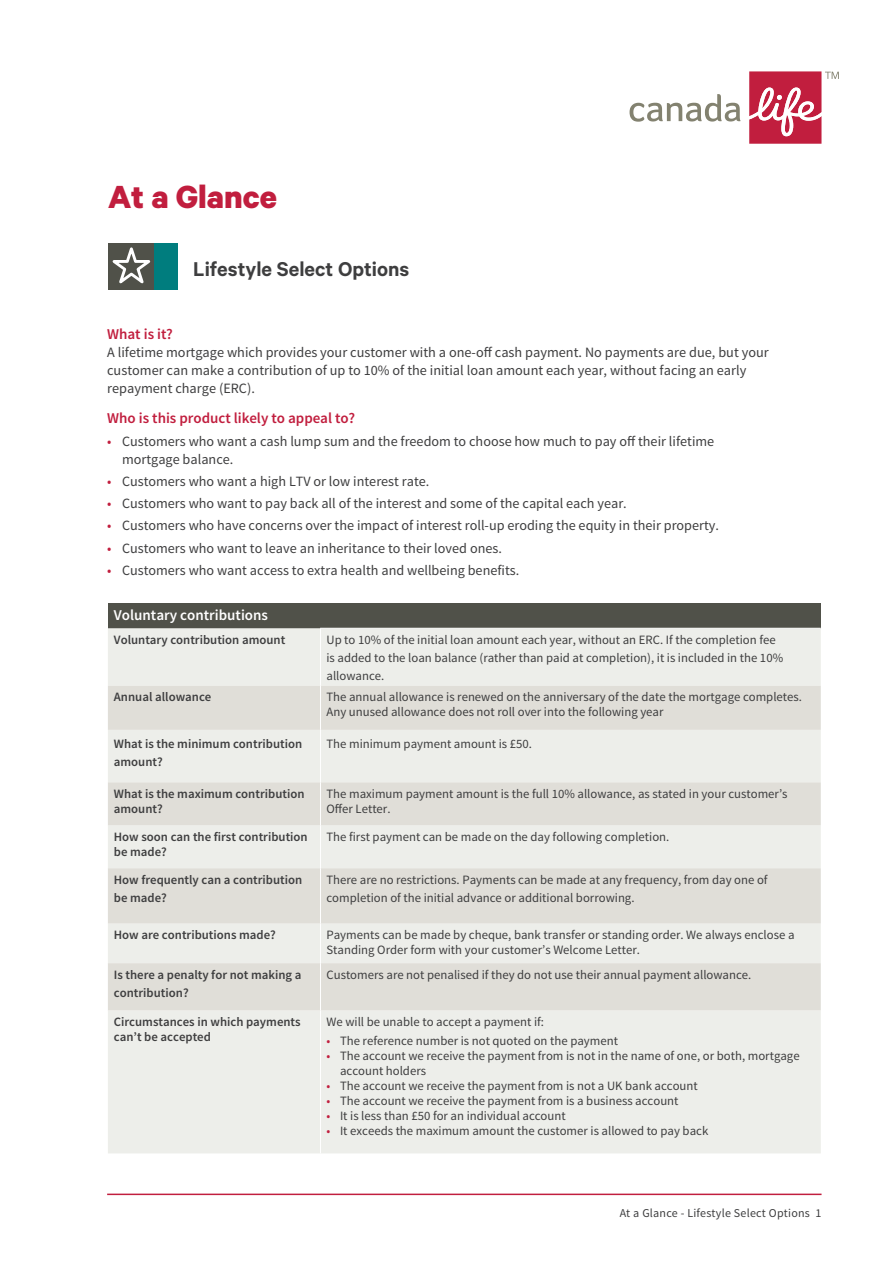
<style>
.page{position:relative;width:893px;height:1263px;background:#fff}
.page>*{position:absolute;margin:0;border:0;box-sizing:border-box;transform-origin:0 0}
.t1{font:700 36px "Calibre";color:#c11e3e}
.t2{font:600 22.5px "Calibre";color:#3e3e3f}
.t3{font:600 15px "Source Sans Pro";color:#c11e3e}
.t4{font:600 15px "Source Sans Pro";color:#fff}
.t5{font:14.25px/18px "Source Sans Pro";color:#3e3e3f}
.t6{font:14.1px/18px "Source Sans Pro";color:#3e3e3f}
.t7{font:12.75px/15px "Source Sans Pro";color:#3e3e3f}
.t8{font:600 12.75px/18px "Source Sans Pro";color:#3e3e3f}
.t9{font:12px "Source Sans Pro";letter-spacing:.02em;color:#3e3e3f}
.s1{color:#c11e3e}
</style>
<div class="page">
<hr style="left:107px;top:1193px;width:714px;height:2px;background:#c11e3e">
<div style="left:108px;top:603px;width:713px;height:25px;background:#505149"></div>
<div style="left:108px;top:628px;width:713px;height:525px;background:#edeeea"></div>
<svg style="left:108px;top:686px;width:713px;height:324px;background:#e5e4df"></svg>
<hr style="left:320px;top:628px;width:501px;height:1px;background:#fff">
<hr style="left:320px;top:629px;width:1px;height:57px;background:#fff">
<hr style="left:320px;top:686px;width:1px;height:44px;background:#fff">
<hr style="left:320px;top:730px;width:1px;height:52px;background:#fff">
<hr style="left:320px;top:782px;width:1px;height:43px;background:#fff">
<hr style="left:320px;top:825px;width:1px;height:43px;background:#fff">
<hr style="left:320px;top:868px;width:1px;height:55px;background:#fff">
<hr style="left:320px;top:923px;width:1px;height:40px;background:#fff">
<hr style="left:320px;top:963px;width:1px;height:47px;background:#fff">
<hr style="left:320px;top:1010px;width:1px;height:143px;background:#fff">
<div style="left:108px;top:243px;width:47px;height:47px;background:#505149"></div>
<svg style="left:112px;top:247px;width:39px;height:37px"></svg>
<div style="left:154px;top:243px;width:24px;height:47px;background:#007d7e"></div>
<svg style="left:630px;top:94px;width:110px;height:28px"></svg>
<svg style="left:749px;top:71px;width:90px;height:73px"></svg>
<h1 class="t1" style="left:108px;top:174px;width:170px">At a Glance</h1>
<h2 class="t2" style="left:193px;top:256px;width:217px">Lifestyle Select Options</h2>
<p class="t3" style="left:107px;top:324px;width:67px">What is it?</p>
<p class="t5" style="left:107px;top:343px;width:663px">A lifetime mortgage which provides your customer with a one-off cash payment. No payments are due, but your customer can make a contribution of up to 10% of the initial loan amount each year, without facing an early repayment charge (ERC).</p>
<p class="t3" style="left:107px;top:409px;width:249px">Who is this product likely to appeal to?</p>
<p class="t6" style="left:122px;top:432px;width:594px;text-indent:-15px"><span class="s1">•</span> Customers who want a cash lump sum and the freedom to choose how much to pay off their lifetime mortgage balance.</p>
<p class="t6" style="left:107px;top:472px;width:324px"><span class="s1">•</span> Customers who want a high LTV or low interest rate.</p>
<p class="t6" style="left:107px;top:495px;width:521px"><span class="s1">•</span> Customers who want to pay back all of the interest and some of the capital each year.</p>
<p class="t6" style="left:107px;top:517px;width:613px"><span class="s1">•</span> Customers who have concerns over the impact of interest roll-up eroding the equity in their property.</p>
<p class="t6" style="left:107px;top:539px;width:396px"><span class="s1">•</span> Customers who want to leave an inheritance to their loved ones.</p>
<p class="t6" style="left:107px;top:561px;width:414px"><span class="s1">•</span> Customers who want access to extra health and wellbeing benefits.</p>
<p class="t4" style="left:114px;top:606px;width:156px">Voluntary contributions</p>
<p class="t8" style="left:114px;top:631px;width:173px">Voluntary contribution amount</p>
<p class="t7" style="left:326px;top:631px;width:458px;line-height:18px">Up to 10% of the initial loan amount each year, without an ERC. If the completion fee is added to the loan balance (rather than paid at completion), it is included in the 10% allowance.</p>
<p class="t8" style="left:114px;top:688px;width:99px">Annual allowance</p>
<p class="t7" style="left:326px;top:690px;width:477px">The annual allowance is renewed on the anniversary of the date the mortgage completes.<br>Any unused allowance does not roll over into the following year</p>
<p class="t8" style="left:114px;top:735px;width:190px">What is the minimum contribution amount?</p>
<p class="t7" style="left:326px;top:736px;width:207px">The minimum payment amount is £50.</p>
<p class="t8" style="left:114px;top:786px;width:192px;line-height:15px">What is the maximum contribution amount?</p>
<p class="t7" style="left:326px;top:786px;width:463px">The maximum payment amount is the full 10% allowance, as stated in your customer’s<br>Offer Letter.</p>
<p class="t8" style="left:114px;top:829px;width:195px;line-height:15px">How soon can the first contribution be made?</p>
<p class="t7" style="left:326px;top:829px;width:344px">The first payment can be made on the day following completion.</p>
<p class="t8" style="left:114px;top:871px;width:190px">How frequently can a contribution be made?</p>
<p class="t7" style="left:326px;top:871px;width:443px;line-height:18px">There are no restrictions. Payments can be made at any frequency, from day one of completion of the initial advance or additional borrowing.</p>
<p class="t8" style="left:114px;top:926px;width:164px">How are contributions made?</p>
<p class="t7" style="left:326px;top:927px;width:469px">Payments can be made by cheque, bank transfer or standing order. We always enclose a<br>Standing Order form with your customer’s Welcome Letter.</p>
<p class="t8" style="left:114px;top:966px;width:189px">Is there a penalty for not making a contribution?</p>
<p class="t7" style="left:326px;top:967px;width:426px">Customers are not penalised if they do not use their annual payment allowance.</p>
<p class="t8" style="left:114px;top:1014px;width:188px;line-height:15px">Circumstances in which payments can’t be accepted</p>
<p class="t7" style="left:326px;top:1014px;width:219px">We will be unable to accept a payment if:</p>
<p class="t7" style="left:326px;top:1034px;width:293px"><span class="s1">•</span> The reference number is not quoted on the payment</p>
<p class="t7" style="left:340px;top:1049px;width:461px;text-indent:-14px"><span class="s1">•</span> The account we receive the payment from is not in the name of one, or both, mortgage account holders</p>
<p class="t7" style="left:326px;top:1079px;width:373px"><span class="s1">•</span> The account we receive the payment from is not a UK bank account</p>
<p class="t7" style="left:326px;top:1094px;width:354px"><span class="s1">•</span> The account we receive the payment from is a business account</p>
<p class="t7" style="left:326px;top:1109px;width:241px"><span class="s1">•</span> It is less than £50 for an individual account</p>
<p class="t7" style="left:326px;top:1124px;width:383px"><span class="s1">•</span> It exceeds the maximum amount the customer is allowed to pay back</p>
<p class="t9" style="left:620px;top:1205px;width:203px">At a Glance - Lifestyle Select Options 1</p>
</div>
